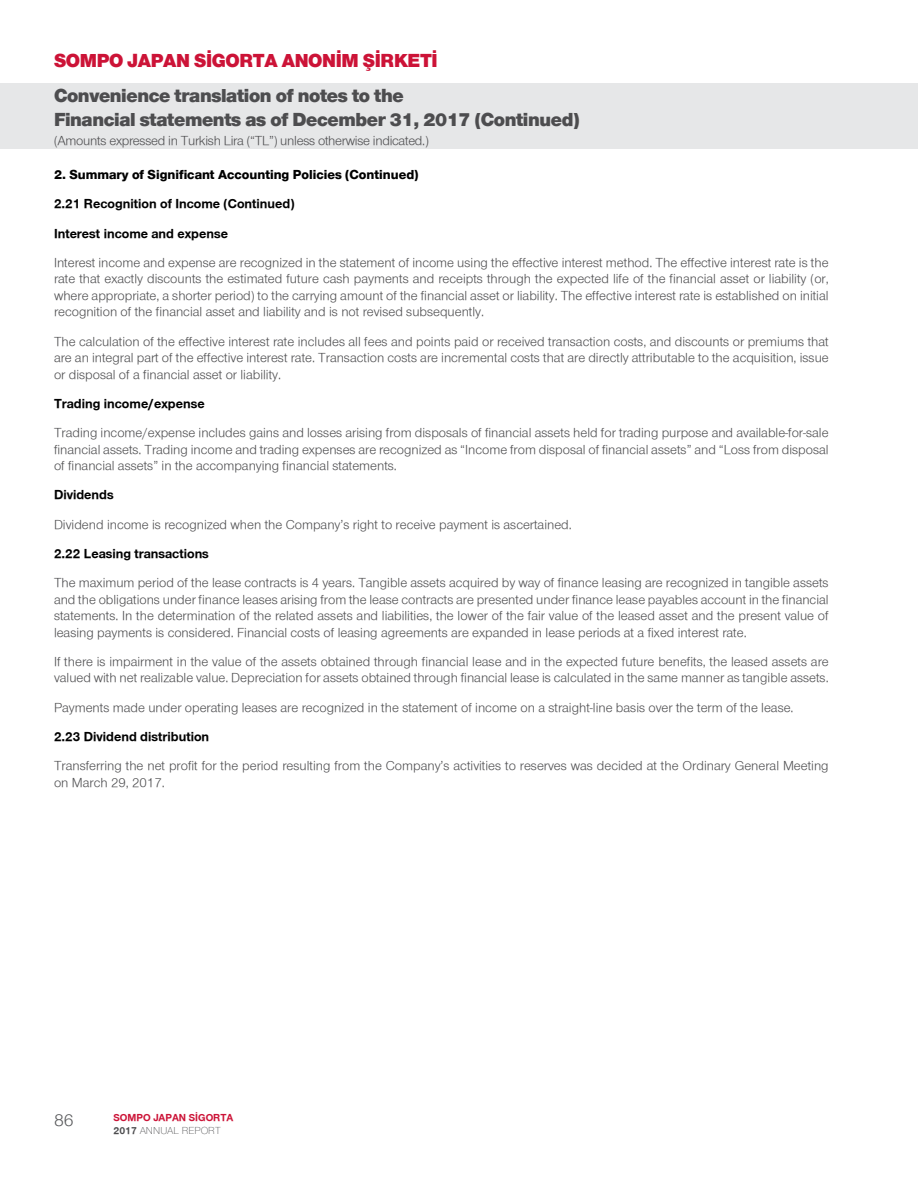
<style>
.page{position:relative;width:918px;height:1188px;background:#fff}
.page>*{position:absolute;margin:0;border:0;box-sizing:border-box;transform-origin:0 0}
.t1{font:900 19.5px/23.4px "Nimbus Sans Novus";letter-spacing:-.02em;color:#4d4d4f}
.t2{font:900 19.5px "Nimbus Sans Novus";letter-spacing:-.02em;color:#cc1337}
.t3{font:18px "Nimbus Sans Novus";color:#58595b}
.t4{font:13.5px/16.5px "Nimbus Sans Novus";color:#4d4d4f;text-align:justify}
.t5{font:700 13.5px/29.2px "Nimbus Sans Novus";color:#000}
.t6{font:13.5px "Nimbus Sans Novus";letter-spacing:-.02em;color:#4d4d4f}
.t7{font:800 13.5px "Nimbus Sans Novus";color:#000}
.t8{font:700 10.5px/12.6px "Nimbus Sans Novus";color:#cc1337}
.s1{color:#4d4d4f}
.s2{font-weight:300;color:#4d4d4f}
</style>
<div class="page">
<div style="left:0;top:84px;width:917px;height:65px;background:#e6e7e8"></div>
<h1 class="t2" style="left:54px;top:49px;width:385px">SOMPO JAPAN SİGORTA ANONİM ŞİRKETİ</h1>
<h1 class="t1" style="left:54px;top:84px;width:527px">Convenience translation of notes to the<br>Financial statements as of December 31, 2017 (Continued)</h1>
<p class="t6" style="left:54px;top:133px;width:376px">(Amounts expressed in Turkish Lira (“TL”) unless otherwise indicated.)</p>
<p class="t7" style="left:54px;top:166px;width:366px">2. Summary of Significant Accounting Policies (Continued)</p>
<p class="t5" style="left:54px;top:189px;width:242px">2.21 Recognition of Income (Continued)<br>Interest income and expense</p>
<p class="t4" style="left:54px;top:254px;width:776px">Interest income and expense are recognized in the statement of income using the effective interest method. The effective interest rate is the rate that exactly discounts the estimated future cash payments and receipts through the expected life of the financial asset or liability (or, where appropriate, a shorter period) to the carrying amount of the financial asset or liability. The effective interest rate is established on initial recognition of the financial asset and liability and is not revised subsequently.</p>
<p class="t4" style="left:54px;top:333px;width:776px">The calculation of the effective interest rate includes all fees and points paid or received transaction costs, and discounts or premiums that are an integral part of the effective interest rate. Transaction costs are incremental costs that are directly attributable to the acquisition, issue or disposal of a financial asset or liability.</p>
<p class="t5" style="left:54px;top:388px;width:152px">Trading income/expense</p>
<p class="t4" style="left:54px;top:424px;width:776px">Trading income/expense includes gains and losses arising from disposals of financial assets held for trading purpose and available-for-sale financial assets. Trading income and trading expenses are recognized as “Income from disposal of financial assets” and “Loss from disposal of financial assets” in the accompanying financial statements.</p>
<p class="t5" style="left:54px;top:480px;width:61px">Dividends</p>
<p class="t4" style="left:54px;top:516px;width:519px">Dividend income is recognized when the Company’s right to receive payment is ascertained.</p>
<p class="t5" style="left:54px;top:538px;width:157px">2.22 Leasing transactions</p>
<p class="t4" style="left:54px;top:574px;width:776px">The maximum period of the lease contracts is 4 years. Tangible assets acquired by way of finance leasing are recognized in tangible assets and the obligations under finance leases arising from the lease contracts are presented under finance lease payables account in the financial statements. In the determination of the related assets and liabilities, the lower of the fair value of the leased asset and the present value of leasing payments is considered. Financial costs of leasing agreements are expanded in lease periods at a fixed interest rate.</p>
<p class="t4" style="left:54px;top:653px;width:776px">If there is impairment in the value of the assets obtained through financial lease and in the expected future benefits, the leased assets are valued with net realizable value. Depreciation for assets obtained through financial lease is calculated in the same manner as tangible assets.</p>
<p class="t4" style="left:54px;top:699px;width:741px">Payments made under operating leases are recognized in the statement of income on a straight-line basis over the term of the lease.</p>
<p class="t5" style="left:54px;top:721px;width:157px">2.23 Dividend distribution</p>
<p class="t4" style="left:54px;top:757px;width:776px">Transferring the net profit for the period resulting from the Company’s activities to reserves was decided at the Ordinary General Meeting on March 29, 2017.</p>
<h2 class="t3" style="left:54px;top:1110px;width:21px">86</h2>
<p class="t8" style="left:114px;top:1111px;width:122px">SOMPO JAPAN SİGORTA<br><span class="s1">2017</span> <span class="s2">ANNUAL REPORT</span></p>
</div>
